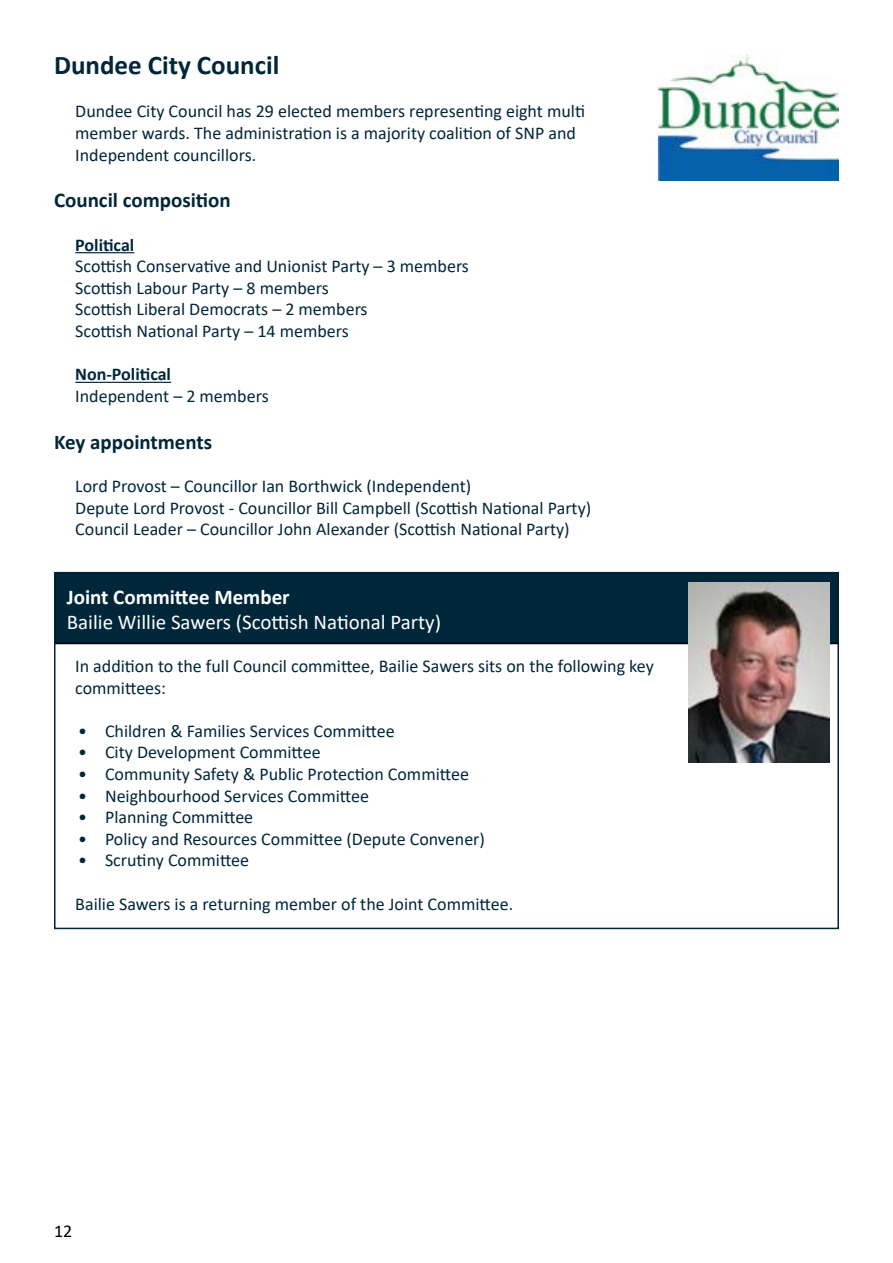
<style>
.page{position:relative;width:893px;height:1263px;background:#fff}
.page>*{position:absolute;margin:0;border:0;box-sizing:border-box;transform-origin:0 0}
.t1{font:700 27px "Calibri";color:#00263a}
.t2{font:21px "Calibri";color:#fff}
.t3{font:700 21px "Calibri";color:#00263a}
.t4{font:700 21px "Calibri";color:#fff}
.t5{font:18px/21.6px "Calibri";color:#00263a}
.t6{font:700 18px "Calibri";color:#00263a}
.t7{font:18px "Calibri";color:#000}
</style>
<div class="page">
<div style="left:55px;top:573px;width:783px;height:70px;background:#00263a"></div>
<div style="left:54px;top:572px;width:785px;height:72px;border:2px solid #000"></div>
<div style="left:54px;top:572px;width:785px;height:357px;border:2px solid #00263a"></div>
<img style="left:688px;top:583px;width:141px;height:180px">
<hr style="left:75px;top:252px;width:59px;height:1px;background:#00263a">
<hr style="left:75px;top:382px;width:96px;height:1px;background:#00263a">
<img style="left:659px;top:54px;width:180px;height:126px">
<h1 class="t1" style="left:54px;top:46px;width:227px">Dundee City Council</h1>
<p class="t5" style="left:75px;top:100px;width:511px">Dundee City Council has 29 elected members representing eight multi member wards. The administration is a majority coalition of SNP and<br>Independent councillors.</p>
<p class="t3" style="left:54px;top:186px;width:178px">Council composition</p>
<p class="t6" style="left:75px;top:232px;width:61px">Political</p>
<p class="t5" style="left:75px;top:255px;width:395px">Scottish Conservative and Unionist Party – 3 members Scottish Labour Party – 8 members<br>Scottish Liberal Democrats – 2 members<br>Scottish National Party – 14 members</p>
<p class="t6" style="left:75px;top:362px;width:97px">Non-Political</p>
<p class="t5" style="left:75px;top:385px;width:195px">Independent – 2 members</p>
<p class="t3" style="left:54px;top:427px;width:160px">Key appointments</p>
<p class="t5" style="left:75px;top:475px;width:517px">Lord Provost – Councillor Ian Borthwick (Independent)<br>Depute Lord Provost - Councillor Bill Campbell (Scottish National Party)<br>Council Leader – Councillor John Alexander (Scottish National Party)</p>
<p class="t4" style="left:67px;top:582px;width:224px">Joint Committee Member</p>
<p class="t2" style="left:67px;top:607px;width:376px">Bailie Willie Sawers (Scottish National Party)</p>
<p class="t5" style="left:75px;top:655px;width:580px">In addition to the full Council committee, Bailie Sawers sits on the following key committees:</p>
<p class="t5" style="left:78px;top:719px;width:318px">• Children &amp; Families Services Committee</p>
<p class="t5" style="left:78px;top:741px;width:244px">• City Development Committee</p>
<p class="t5" style="left:78px;top:763px;width:392px">• Community Safety &amp; Public Protection Committee</p>
<p class="t5" style="left:78px;top:784px;width:293px">• Neighbourhood Services Committee</p>
<p class="t5" style="left:78px;top:806px;width:177px">• Planning Committee</p>
<p class="t5" style="left:78px;top:827px;width:408px">• Policy and Resources Committee (Depute Convener)</p>
<p class="t5" style="left:78px;top:849px;width:173px">• Scrutiny Committee</p>
<p class="t5" style="left:75px;top:892px;width:439px">Bailie Sawers is a returning member of the Joint Committee.</p>
<p class="t7" style="left:54px;top:1218px;width:20px">12</p>
</div>
